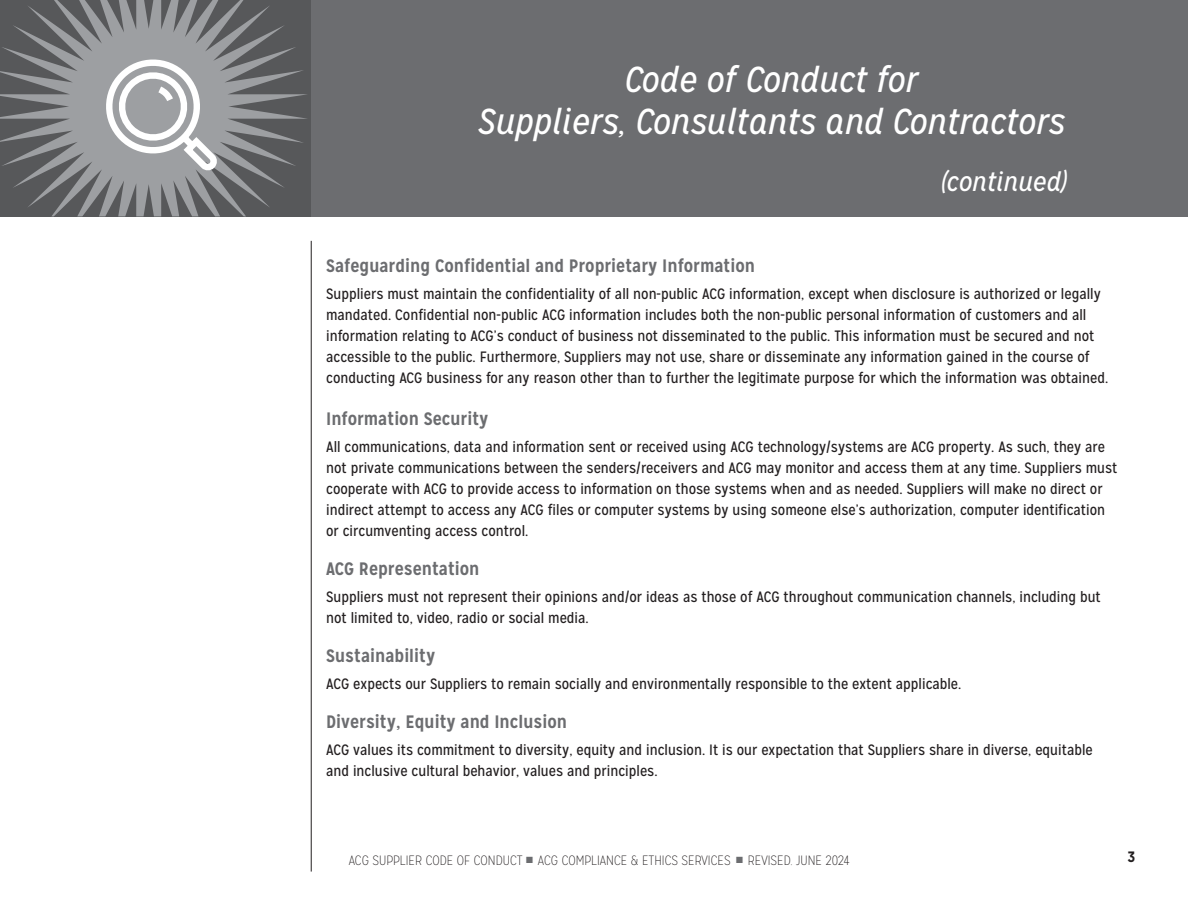
<style>
.page{position:relative;width:1188px;height:918px;background:#fff}
.page>*{position:absolute;margin:0;border:0;box-sizing:border-box;transform-origin:0 0}
.t1{font:italic 36px/42px "Mission Gothic";color:#fff;text-align:center}
.t2{font:italic 27px "Mission Gothic";color:#fff}
.t3{font:700 18px "Mission Gothic";color:#6c6d70}
.t4{font:15px/21px "Mission Gothic";color:#231f20}
.t5{font:700 15px "Mission Gothic";color:#231f20}
.t6{font:100 13.5px "Mission Gothic";color:#231f20}
.s1{color:#6c6d70}
</style>
<div class="page">
<hr style="left:311px;top:241px;width:1px;height:631px;background:#231f20">
<div style="left:310px;top:0;width:878px;height:216px;background:#6c6d70"></div>
<svg style="left:0;top:0;width:308px;height:216px;background:#747678"></svg>
<svg style="left:96px;top:56px;width:125px;height:117px"></svg>
<h1 class="t1" style="left:478px;top:59px;width:588px">Code of Conduct for<br>Suppliers, Consultants and Contractors</h1>
<h2 class="t2" style="left:941px;top:165px;width:128px">(continued)</h2>
<p class="t3" style="left:326px;top:254px;width:431px">Safeguarding Confidential and Proprietary Information</p>
<p class="t4" style="left:326px;top:283px;width:784px">Suppliers must maintain the confidentiality of all non-public ACG information, except when disclosure is authorized or legally mandated. Confidential non-public ACG information includes both the non-public personal information of customers and all information relating to ACG’s conduct of business not disseminated to the public. This information must be secured and not accessible to the public. Furthermore, Suppliers may not use, share or disseminate any information gained in the course of conducting ACG business for any reason other than to further the legitimate purpose for which the information was obtained.</p>
<p class="t3" style="left:326px;top:407px;width:164px">Information Security</p>
<p class="t4" style="left:326px;top:436px;width:793px">All communications, data and information sent or received using ACG technology/systems are ACG property. As such, they are not private communications between the senders/receivers and ACG may monitor and access them at any time. Suppliers must cooperate with ACG to provide access to information on those systems when and as needed. Suppliers will make no direct or indirect attempt to access any ACG files or computer systems by using someone else’s authorization, computer identification or circumventing access control.</p>
<p class="t3" style="left:326px;top:557px;width:155px">ACG Representation</p>
<p class="t4" style="left:326px;top:586px;width:776px">Suppliers must not represent their opinions and/or ideas as those of ACG throughout communication channels, including but not limited to, video, radio or social media.</p>
<p class="t3" style="left:326px;top:644px;width:111px">Sustainability</p>
<p class="t4" style="left:326px;top:673px;width:637px">ACG expects our Suppliers to remain socially and environmentally responsible to the extent applicable.</p>
<p class="t3" style="left:326px;top:710px;width:243px">Diversity, Equity and Inclusion</p>
<p class="t4" style="left:326px;top:739px;width:768px">ACG values its commitment to diversity, equity and inclusion. It is our expectation that Suppliers share in diverse, equitable and inclusive cultural behavior, values and principles.</p>
<p class="t6" style="left:349px;top:852px;width:502px">ACG SUPPLIER CODE OF CONDUCT <span class="s1">■</span> ACG COMPLIANCE &amp; ETHICS SERVICES <span class="s1">■</span> REVISED. JUNE 2024</p>
<p class="t5" style="left:1128px;top:847px;width:9px">3</p>
</div>
